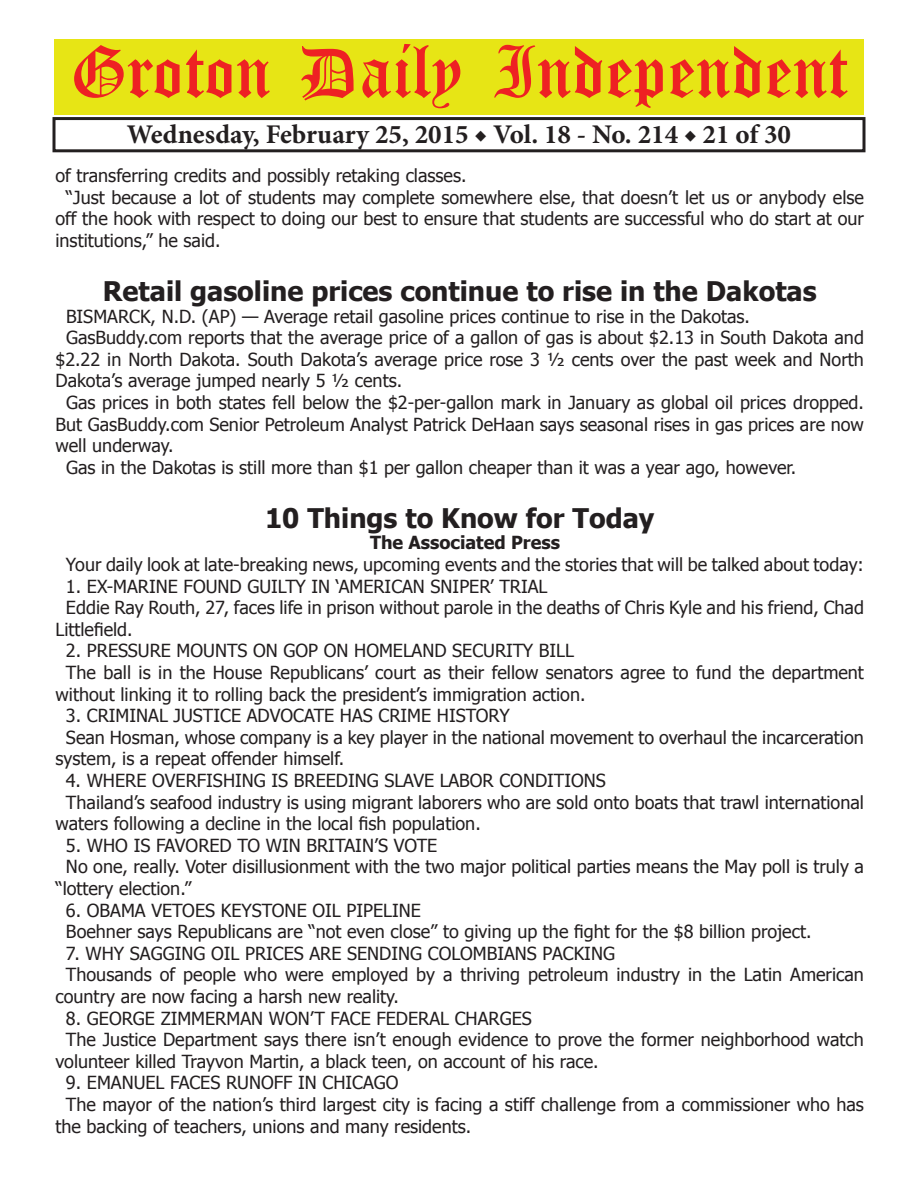
<style>
.page{position:relative;width:918px;height:1188px;background:#fff}
.page>*{position:absolute;margin:0;border:0;box-sizing:border-box;transform-origin:0 0}
.t1{font:54px "Old English Five";color:#ee2123}
.t2{font:700 27px "Tahoma";color:#231f20}
.t3{font:700 27px "Minion Pro";color:#231f20}
.t4{font:18px/21.6px "Tahoma";color:#231f20}
.t5{font:700 18px "Tahoma";color:#231f20}
</style>
<div class="page">
<div style="left:52px;top:117px;width:814px;height:35px;border:3px solid #231f20"></div>
<div style="left:54px;top:40px;width:810px;height:75px;background:#e7e515"></div>
<h1 class="t1" style="left:70px;top:47px;width:779px">Groton Daily Independent</h1>
<h2 class="t3" style="left:127px;top:116px;width:666px">Wednesday, February 25, 2015 ◆ Vol. 18 - No. 214 ◆ 21 of 30</h2>
<p class="t4" style="left:56px;top:164px;width:413px">of transferring credits and possibly retaking classes.</p>
<p class="t4" style="left:66px;top:186px;width:799px">“Just because a lot of students may complete somewhere else, that doesn’t let us or anybody else</p>
<p class="t4" style="left:56px;top:207px;width:810px">off the hook with respect to doing our best to ensure that students are successful who do start at our</p>
<p class="t4" style="left:56px;top:229px;width:167px">institutions,” he said.</p>
<h2 class="t2" style="left:103px;top:272px;width:715px">Retail gasoline prices continue to rise in the Dakotas</h2>
<p class="t4" style="left:66px;top:304px;width:686px">BISMARCK, N.D. (AP) — Average retail gasoline prices continue to rise in the Dakotas.</p>
<p class="t4" style="left:66px;top:326px;width:799px">GasBuddy.com reports that the average price of a gallon of gas is about $2.13 in South Dakota and</p>
<p class="t4" style="left:56px;top:348px;width:810px">$2.22 in North Dakota. South Dakota’s average price rose 3 ½ cents over the past week and North</p>
<p class="t4" style="left:56px;top:369px;width:348px">Dakota’s average jumped nearly 5 ½ cents.</p>
<p class="t4" style="left:66px;top:391px;width:799px">Gas prices in both states fell below the $2-per-gallon mark in January as global oil prices dropped.</p>
<p class="t4" style="left:56px;top:412px;width:810px">But GasBuddy.com Senior Petroleum Analyst Patrick DeHaan says seasonal rises in gas prices are now</p>
<p class="t4" style="left:56px;top:434px;width:120px">well underway.</p>
<p class="t4" style="left:66px;top:456px;width:732px">Gas in the Dakotas is still more than $1 per gallon cheaper than it was a year ago, however.</p>
<h2 class="t2" style="left:265px;top:499px;width:391px">10 Things to Know for Today</h2>
<p class="t5" style="left:370px;top:530px;width:191px">The Associated Press</p>
<p class="t4" style="left:66px;top:553px;width:800px">Your daily look at late-breaking news, upcoming events and the stories that will be talked about today:</p>
<p class="t4" style="left:66px;top:574px;width:483px">1. EX-MARINE FOUND GUILTY IN ‘AMERICAN SNIPER’ TRIAL</p>
<p class="t4" style="left:66px;top:596px;width:799px">Eddie Ray Routh, 27, faces life in prison without parole in the deaths of Chris Kyle and his friend, Chad</p>
<p class="t4" style="left:56px;top:618px;width:79px">Littlefield.</p>
<p class="t4" style="left:66px;top:639px;width:510px">2. PRESSURE MOUNTS ON GOP ON HOMELAND SECURITY BILL</p>
<p class="t4" style="left:66px;top:661px;width:800px">The ball is in the House Republicans’ court as their fellow senators agree to fund the department</p>
<p class="t4" style="left:56px;top:682px;width:532px">without linking it to rolling back the president’s immigration action.</p>
<p class="t4" style="left:66px;top:704px;width:445px">3. CRIMINAL JUSTICE ADVOCATE HAS CRIME HISTORY</p>
<p class="t4" style="left:66px;top:726px;width:799px">Sean Hosman, whose company is a key player in the national movement to overhaul the incarceration</p>
<p class="t4" style="left:56px;top:747px;width:290px">system, is a repeat offender himself.</p>
<p class="t4" style="left:66px;top:769px;width:541px">4. WHERE OVERFISHING IS BREEDING SLAVE LABOR CONDITIONS</p>
<p class="t4" style="left:66px;top:790px;width:799px">Thailand’s seafood industry is using migrant laborers who are sold onto boats that trawl international</p>
<p class="t4" style="left:56px;top:812px;width:427px">waters following a decline in the local fish population.</p>
<p class="t4" style="left:66px;top:834px;width:373px">5. WHO IS FAVORED TO WIN BRITAIN’S VOTE</p>
<p class="t4" style="left:66px;top:855px;width:799px">No one, really. Voter disillusionment with the two major political parties means the May poll is truly a</p>
<p class="t4" style="left:56px;top:877px;width:137px">“lottery election.”</p>
<p class="t4" style="left:66px;top:898px;width:747px">6. OBAMA VETOES KEYSTONE OIL PIPELINE<br>Boehner says Republicans are “not even close” to giving up the fight for the $8 billion project.</p>
<p class="t4" style="left:66px;top:942px;width:551px">7. WHY SAGGING OIL PRICES ARE SENDING COLOMBIANS PACKING</p>
<p class="t4" style="left:66px;top:963px;width:800px">Thousands of people who were employed by a thriving petroleum industry in the Latin American</p>
<p class="t4" style="left:56px;top:985px;width:345px">country are now facing a harsh new reality.</p>
<p class="t4" style="left:66px;top:1006px;width:467px">8. GEORGE ZIMMERMAN WON’T FACE FEDERAL CHARGES</p>
<p class="t4" style="left:66px;top:1028px;width:799px">The Justice Department says there isn’t enough evidence to prove the former neighborhood watch</p>
<p class="t4" style="left:56px;top:1050px;width:545px">volunteer killed Trayvon Martin, a black teen, on account of his race.</p>
<p class="t4" style="left:66px;top:1071px;width:334px">9. EMANUEL FACES RUNOFF IN CHICAGO</p>
<p class="t4" style="left:66px;top:1093px;width:799px">The mayor of the nation’s third largest city is facing a stiff challenge from a commissioner who has</p>
<p class="t4" style="left:56px;top:1114px;width:417px">the backing of teachers, unions and many residents.</p>
</div>
